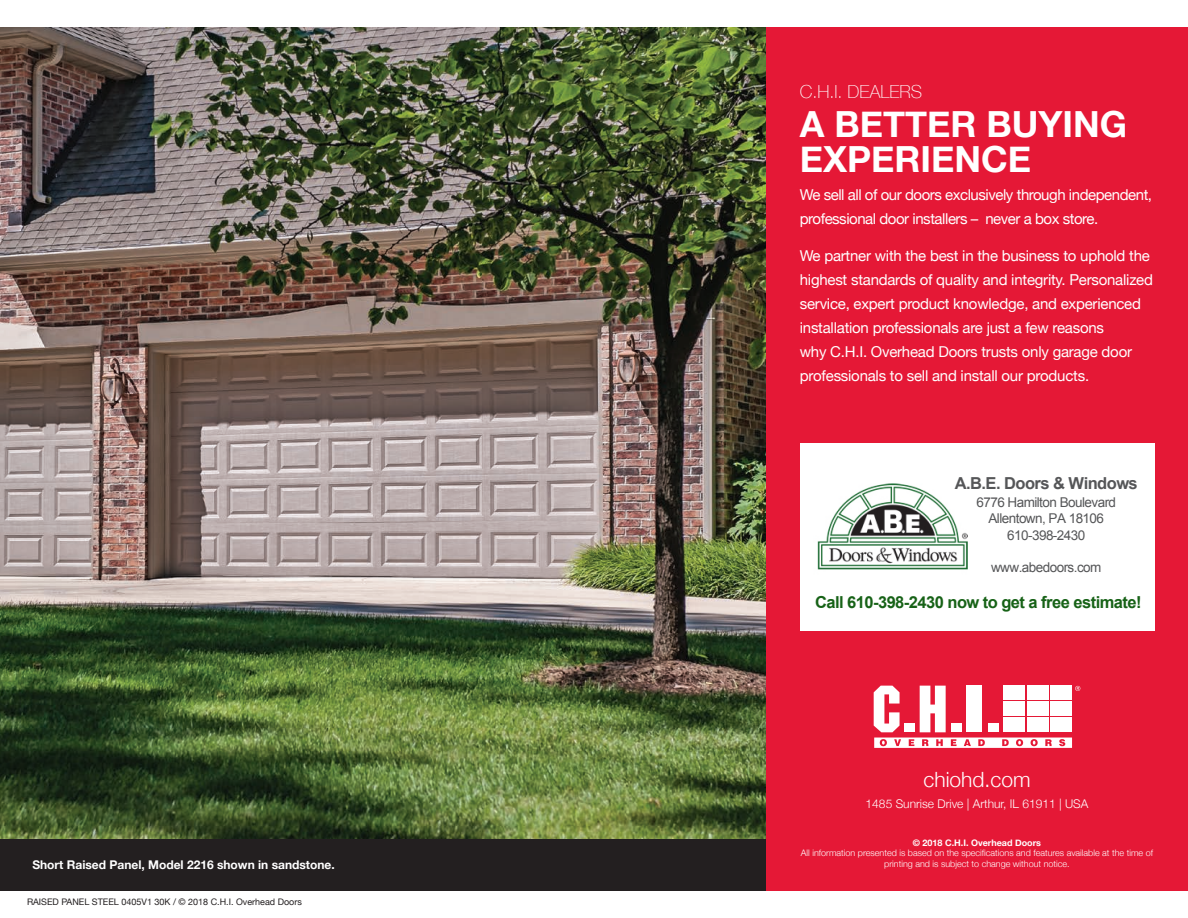
<style>
.page{position:relative;width:1188px;height:918px;background:#fff}
.page>*{position:absolute;margin:0;border:0;box-sizing:border-box;transform-origin:0 0}
.t1{font:700 36px/34.5px "Helvetica Neue";color:#fff}
.t2{font:300 21px "Helvetica Neue";color:#fff}
.t3{font:100 18px "Helvetica Neue";color:#fff}
.t4{font:700 16.5px "Arial";letter-spacing:-.035em;color:#176217}
.t5{font:700 16.5px "Arial";letter-spacing:-.035em;color:#555658}
.t6{font:15px/24px "Helvetica Neue";letter-spacing:-.015em;color:#fff}
.t7{font:13.5px/16.2px "Arial";letter-spacing:-.04em;color:#555658;text-align:center}
.t8{font:700 12px "Helvetica Neue";color:#fff}
.t9{font:300 12px "Helvetica Neue";color:#fff}
.t10{font:300 9px/10.8px "Helvetica Neue";color:#fff;text-align:center}
.t11{font:9px "Helvetica Neue";color:#231f20}
.t12{font:700 9px "Helvetica Neue";color:#fff}
</style>
<div class="page">
<img style="left:0;top:27px;width:766px;height:812px">
<div style="left:0;top:839px;width:766px;height:52px;background:#231f20"></div>
<div style="left:766px;top:27px;width:422px;height:864px;background:#e51836"></div>
<svg style="left:874px;top:686px;width:26px;height:46px"></svg>
<div style="left:904px;top:723px;width:11px;height:9px;background:#fff"></div>
<svg style="left:920px;top:686px;width:26px;height:46px"></svg>
<div style="left:951px;top:723px;width:10px;height:9px;background:#fff"></div>
<div style="left:967px;top:686px;width:15px;height:46px;background:#fff"></div>
<div style="left:988px;top:723px;width:11px;height:9px;background:#fff"></div>
<div style="left:1050px;top:718px;width:22px;height:14px;background:#fff"></div>
<div style="left:1027px;top:702px;width:22px;height:14px;background:#fff"></div>
<div style="left:1050px;top:702px;width:22px;height:14px;background:#fff"></div>
<div style="left:1027px;top:718px;width:22px;height:14px;background:#fff"></div>
<div style="left:1004px;top:718px;width:21px;height:14px;background:#fff"></div>
<div style="left:1004px;top:702px;width:21px;height:14px;background:#fff"></div>
<div style="left:1004px;top:685px;width:21px;height:15px;background:#fff"></div>
<div style="left:1027px;top:685px;width:22px;height:15px;background:#fff"></div>
<div style="left:1050px;top:685px;width:22px;height:15px;background:#fff"></div>
<svg style="left:874px;top:738px;width:198px;height:10px;background:#f9ccd3"></svg>
<svg style="left:1075px;top:686px;width:5px;height:5px"></svg>
<div style="left:800px;top:443px;width:354px;height:187px;background:#fff"></div>
<img style="left:817px;top:483px;width:151px;height:87px">
<p class="t8" style="left:32px;top:856px;width:304px">Short Raised Panel, Model 2216 shown in sandstone.</p>
<p class="t11" style="left:27px;top:895px;width:276px">RAISED PANEL STEEL 0405V1 30K / © 2018 C.H.I. Overhead Doors</p>
<p class="t3" style="left:800px;top:78px;width:124px">C.H.I. DEALERS</p>
<p class="t1" style="left:800px;top:108px;width:329px">A BETTER BUYING<br>EXPERIENCE</p>
<p class="t6" style="left:800px;top:183px;width:354px">We sell all of our doors exclusively through independent, professional door installers – never a box store.</p>
<p class="t6" style="left:800px;top:245px;width:355px">We partner with the best in the business to uphold the highest standards of quality and integrity. Personalized service, expert product knowledge, and experienced installation professionals are just a few reasons<br>why C.H.I. Overhead Doors trusts only garage door professionals to sell and install our products.</p>
<p class="t5" style="left:955px;top:472px;width:185px">A.B.E. Doors &amp; Windows</p>
<p class="t7" style="left:976px;top:494px;width:141px">6776 Hamilton Boulevard<br>Allentown, PA 18106<br>610-398-2430</p>
<p class="t7" style="left:991px;top:559px;width:112px">www.abedoors.com</p>
<p class="t4" style="left:815px;top:590px;width:328px">Call 610-398-2430 now to get a free estimate!</p>
<p class="t2" style="left:924px;top:762px;width:108px">chiohd.com</p>
<p class="t9" style="left:866px;top:794px;width:224px">1485 Sunrise Drive | Arthur, IL 61911 | USA</p>
<p class="t12" style="left:913px;top:835px;width:130px">© 2018 C.H.I. Overhead Doors</p>
<p class="t10" style="left:801px;top:847px;width:354px">All information presented is based on the specifications and features available at the time of printing and is subject to change without notice.</p>
</div>
